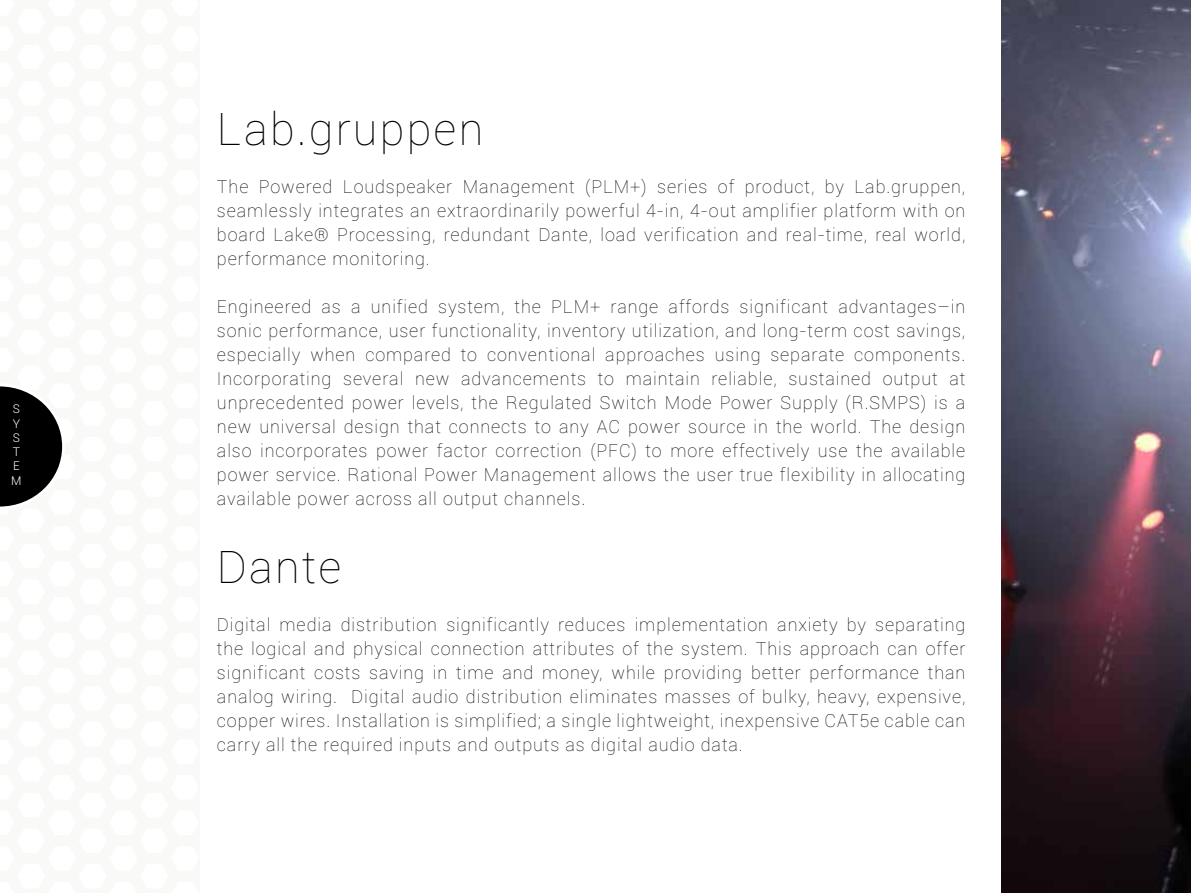
<style>
.page{position:relative;width:1191px;height:893px;background:#fff}
.page>*{position:absolute;margin:0;border:0;box-sizing:border-box;transform-origin:0 0}
.t1{font:100 45px "Roboto";letter-spacing:.05em;color:#000}
.t2{font:100 18px/24px "Roboto";letter-spacing:.05em;color:#000;text-align:justify}
.t3{font:300 12px/14.1px "Roboto";color:#fff;text-align:justify}
</style>
<div class="page">
<img style="left:1001px;top:0;width:190px;height:893px">
<svg style="left:0;top:386px;width:63px;height:121px"></svg>
<p class="t3" style="left:13px;top:402px;width:9px">S Y S T E</p>
<p class="t3" style="left:11px;top:473px;width:12px">M</p>
<h1 class="t1" style="left:217px;top:98px;width:268px">Lab.gruppen</h1>
<p class="t2" style="left:217px;top:174px;width:750px">The Powered Loudspeaker Management (PLM+) series of product, by Lab.gruppen, seamlessly integrates an extraordinarily powerful 4-in, 4-out amplifier platform with on board Lake® Processing, redundant Dante, load verification and real-time, real world, performance monitoring.</p>
<p class="t2" style="left:217px;top:294px;width:750px">Engineered as a unified system, the PLM+ range affords significant advantages–in sonic performance, user functionality, inventory utilization, and long-term cost savings, especially when compared to conventional approaches using separate components.<br>Incorporating several new advancements to maintain reliable, sustained output at unprecedented power levels, the Regulated Switch Mode Power Supply (R.SMPS) is a new universal design that connects to any AC power source in the world. The design also incorporates power factor correction (PFC) to more effectively use the available power service. Rational Power Management allows the user true flexibility in allocating available power across all output channels.</p>
<h1 class="t1" style="left:217px;top:536px;width:126px">Dante</h1>
<p class="t2" style="left:217px;top:612px;width:750px">Digital media distribution significantly reduces implementation anxiety by separating the logical and physical connection attributes of the system. This approach can offer significant costs saving in time and money, while providing better performance than analog wiring. Digital audio distribution eliminates masses of bulky, heavy, expensive, copper wires. Installation is simplified; a single lightweight, inexpensive CAT5e cable can carry all the required inputs and outputs as digital audio data.</p>
</div>
